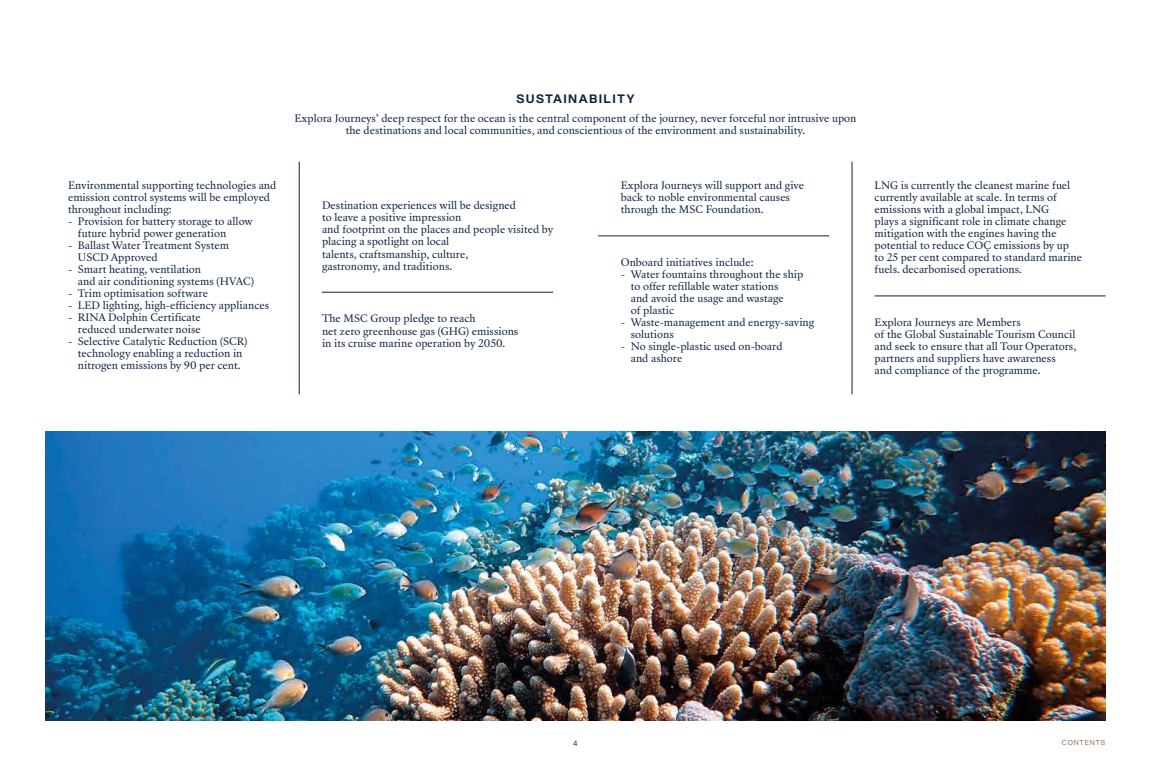
<style>
.page{position:relative;width:1151px;height:766px;background:#fff}
.page>*{position:absolute;margin:0;border:0;box-sizing:border-box;transform-origin:0 0}
.t1{font:300 12px "Shapiro 65";letter-spacing:.11em;color:#0a2240}
.t2{font:10px/12px "Sang Bleu Republic";color:#0a2240}
.t3{font:7.5px "Shapiro 35 Feather";color:#0a2240}
.t4{font:7px "Shapiro 35 Feather";letter-spacing:.11em;color:#886d4b}
</style>
<div class="page">
<img style="left:45px;top:431px;width:1060px;height:289px">
<hr style="left:852px;top:162px;width:1px;height:232px;background:#0a2240">
<hr style="left:299px;top:162px;width:1px;height:232px;background:#0a2240">
<hr style="left:598px;top:236px;width:231px;height:1px;background:#0a2240">
<hr style="left:874px;top:296px;width:232px;height:1px;background:#0a2240">
<hr style="left:322px;top:292px;width:231px;height:1px;background:#0a2240">
<p class="t2" style="left:68px;top:180px;width:210px">Environmental supporting technologies and emission control systems will be employed throughout including:</p>
<p class="t2" style="left:78px;top:216px;width:177px;text-indent:-10px">- Provision for battery storage to allow future hybrid power generation</p>
<p class="t2" style="left:78px;top:240px;width:153px;text-indent:-10px">- Ballast Water Treatment System<br>USCD Approved</p>
<p class="t2" style="left:78px;top:264px;width:177px;text-indent:-10px">- Smart heating, ventilation<br>and air conditioning systems (HVAC)</p>
<p class="t2" style="left:68px;top:288px;width:141px">- Trim optimisation software</p>
<p class="t2" style="left:68px;top:300px;width:203px">- LED lighting, high-efficiency appliances</p>
<p class="t2" style="left:68px;top:312px;width:134px;text-align:right">- RINA Dolphin Certificate reduced underwater noise</p>
<p class="t2" style="left:68px;top:336px;width:181px;text-align:center">- Selective Catalytic Reduction (SCR) technology enabling a reduction in nitrogen emissions by 90 per cent.</p>
<p class="t1" style="left:516px;top:90px;width:120px">SUSTAINABILITY</p>
<p class="t2" style="left:295px;top:113px;width:563px;text-align:center">Explora Journeys’ deep respect for the ocean is the central component of the journey, never forceful nor intrusive upon the destinations and local communities, and conscientious of the environment and sustainability.</p>
<p class="t2" style="left:322px;top:200px;width:233px">Destination experiences will be designed<br>to leave a positive impression<br>and footprint on the places and people visited by placing a spotlight on local<br>talents, craftsmanship, culture,<br>gastronomy, and traditions.</p>
<p class="t2" style="left:322px;top:313px;width:198px">The MSC Group pledge to reach<br>net zero greenhouse gas (GHG) emissions in its cruise marine operation by 2050.</p>
<p class="t2" style="left:621px;top:180px;width:185px">Explora Journeys will support and give back to noble environmental causes through the MSC Foundation.</p>
<p class="t2" style="left:621px;top:257px;width:134px">Onboard initiatives include:</p>
<p class="t2" style="left:631px;top:269px;width:174px;text-indent:-10px">- Water fountains throughout the ship to offer refillable water stations<br>and avoid the usage and wastage<br>of plastic</p>
<p class="t2" style="left:631px;top:317px;width:185px;text-indent:-10px">- Waste-management and energy-saving solutions</p>
<p class="t2" style="left:631px;top:341px;width:153px;text-indent:-10px">- No single-plastic used on-board and ashore</p>
<p class="t2" style="left:874px;top:180px;width:209px">LNG is currently the cleanest marine fuel currently available at scale. In terms of emissions with a global impact, LNG<br>plays a significant role in climate change mitigation with the engines having the potential to reduce COÇ emissions by up<br>to 25 per cent compared to standard marine fuels. decarbonised operations.</p>
<p class="t2" style="left:874px;top:317px;width:203px">Explora Journeys are Members<br>of the Global Sustainable Tourism Council and seek to ensure that all Tour Operators, partners and suppliers have awareness<br>and compliance of the programme.</p>
<p class="t3" style="left:573px;top:737px;width:6px">4</p>
<p class="t4" style="left:1062px;top:737px;width:45px">CONTENTS</p>
</div>
